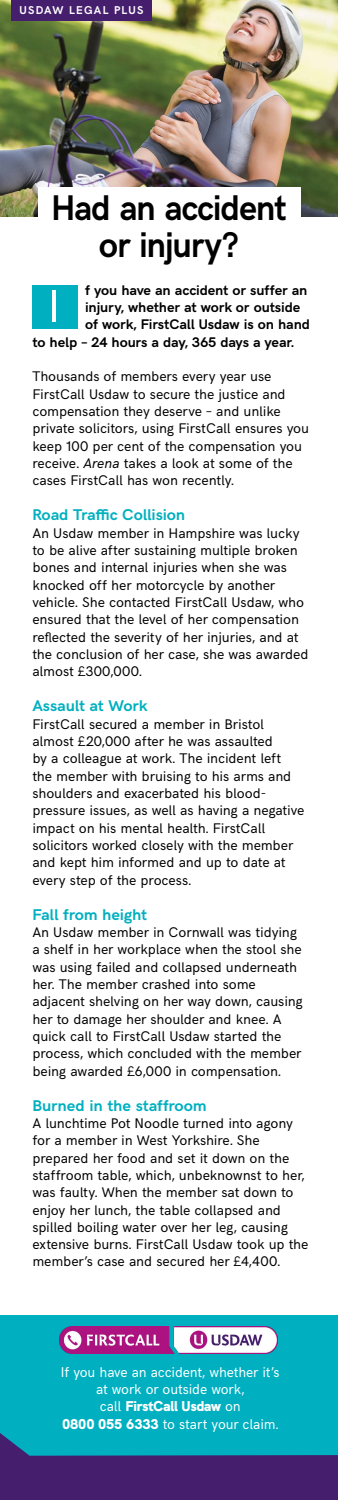
<style>
.page{position:relative;width:338px;height:1500px;background:#fff}
.page>*{position:absolute;margin:0;border:0;box-sizing:border-box;transform-origin:0 0}
.t1{font:300 46.17px "HK Grotesk";color:#fff;scale:1.12 1}
.t2{font:700 35.85px/37.1px "HK Grotesk";letter-spacing:-.03em;color:#000;text-align:center;scale:.95 1}
.t3{font:700 15.66px "HK Grotesk";letter-spacing:-.01em;color:#00b0c0}
.t4{font:14.22px/17.3px "HK Grotesk";letter-spacing:-.01em;color:#fff;text-align:center}
.t5{font:14.04px/17.3px "HK Grotesk";letter-spacing:-.005em;color:#000}
.t6{font:700 14.04px "HK Grotesk";letter-spacing:-.005em;color:#000}
.t7{font:700 11.4px "HK Grotesk";letter-spacing:.11em;color:#fff}
.s1{font-style:italic}
.s2{font-weight:900}
</style>
<div class="page">
<div style="left:0;top:1315px;width:338px;height:145px;background:#00b0c0"></div>
<img style="left:0;top:0;width:338px;height:216px">
<div style="left:32px;top:285px;width:46px;height:44px;background:#00b0c0"></div>
<svg style="left:0;top:1433px;width:338px;height:67px;fill:#461e6e"></svg>
<div style="left:11px;top:0;width:141px;height:21px;background:#461e6e"></div>
<img style="left:60px;top:1327px;width:217px;height:26px">
<div style="left:38px;top:187px;width:262px;height:85px;background:#fff"></div>
<p class="t7" style="left:19px;top:2px;width:125px">USDAW LEGAL PLUS</p>
<h2 class="t2" style="left:51px;top:186px;width:248px">Had an accident or injury?</h2>
<p class="t6" style="left:85px;top:279px;width:224px">f you have an accident or suffer an</p>
<p class="t6" style="left:85px;top:297px;width:216px">injury, whether at work or outside</p>
<p class="t6" style="left:85px;top:314px;width:226px">of work, FirstCall Usdaw is on hand</p>
<p class="t6" style="left:32px;top:331px;width:263px">to help – 24 hours a day, 365 days a year.</p>
<p class="t5" style="left:32px;top:367px;width:278px">Thousands of members every year use FirstCall Usdaw to secure the justice and compensation they deserve – and unlike private solicitors, using FirstCall ensures you keep 100 per cent of the compensation you receive. <span class="s1">Arena</span> takes a look at some of the cases FirstCall has won recently.</p>
<p class="t3" style="left:32px;top:503px;width:154px">Road Traffic Collision</p>
<p class="t5" style="left:32px;top:523px;width:277px">An Usdaw member in Hampshire was lucky to be alive after sustaining multiple broken bones and internal injuries when she was knocked off her motorcycle by another vehicle. She contacted FirstCall Usdaw, who ensured that the level of her compensation reflected the severity of her injuries, and at the conclusion of her case, she was awarded almost £300,000.</p>
<p class="t3" style="left:32px;top:694px;width:116px">Assault at Work</p>
<p class="t5" style="left:32px;top:714px;width:273px">FirstCall secured a member in Bristol almost £20,000 after he was assaulted<br>by a colleague at work. The incident left the member with bruising to his arms and shoulders and exacerbated his blood&shy;pressure issues, as well as having a negative impact on his mental health. FirstCall solicitors worked closely with the member and kept him informed and up to date at every step of the process.</p>
<p class="t3" style="left:32px;top:903px;width:116px">Fall from height</p>
<p class="t5" style="left:32px;top:922px;width:272px">An Usdaw member in Cornwall was tidying a shelf in her workplace when the stool she was using failed and collapsed underneath her. The member crashed into some adjacent shelving on her way down, causing her to damage her shoulder and knee. A quick call to FirstCall Usdaw started the process, which concluded with the member being awarded £6,000 in compensation.</p>
<p class="t3" style="left:32px;top:1093px;width:175px">Burned in the staffroom</p>
<p class="t5" style="left:32px;top:1113px;width:277px">A lunchtime Pot Noodle turned into agony for a member in West Yorkshire. She prepared her food and set it down on the staffroom table, which, unbeknownst to her, was faulty. When the member sat down to enjoy her lunch, the table collapsed and spilled boiling water over her leg, causing extensive burns. FirstCall Usdaw took up the member’s case and secured her £4,400.</p>
<h1 class="t1" style="left:47px;top:271px;width:14px">I</h1>
<p class="t4" style="left:61px;top:1362px;width:220px">If you have an accident, whether it’s at work or outside work,<br>call <span class="s2">FirstCall Usdaw</span> on<br><span class="s2">0800 055 6333</span> to start your claim.</p>
</div>
